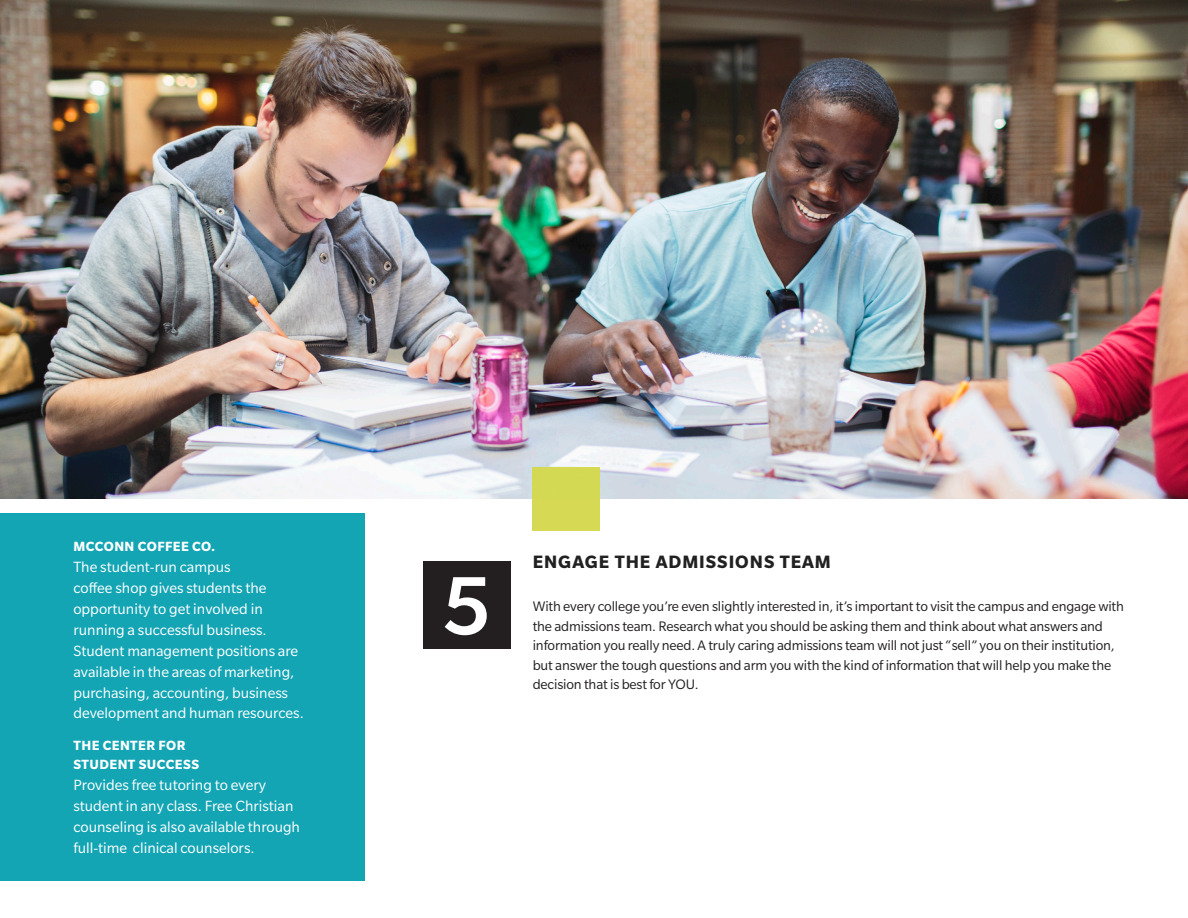
<style>
.page{position:relative;width:1188px;height:918px;background:#fff}
.page>*{position:absolute;margin:0;border:0;box-sizing:border-box;transform-origin:0 0}
.t1{font:500 90px "Slate Std";color:#fff}
.t2{font:700 19.5px "Slate Std";letter-spacing:.05em;color:#212121}
.Sidebar_1{font:16.2px/21px "Slate Std";color:#fff}
.t3{font:15px/19.5px "Slate Std";letter-spacing:-.01em;color:#231f20}
.Sidebar_1-2{font:700 14.55px/19.4px "Slate Std";letter-spacing:.03em;color:#fff}
</style>
<div class="page">
<img style="left:0;top:0;width:1188px;height:499px">
<div style="left:0;top:513px;width:364px;height:367px;background:#14a5b5"></div>
<div style="left:533px;top:467px;width:67px;height:64px;background:#d5d952"></div>
<div style="left:423px;top:561px;width:88px;height:88px;background:#231f20"></div>
<p class="Sidebar_1-2" style="left:73px;top:536px;width:144px">MCCONN COFFEE CO.</p>
<p class="Sidebar_1" style="left:73px;top:556px;width:232px">The student-run campus<br>coffee shop gives students the opportunity to get involved in running a successful business.<br>Student management positions are available in the areas of marketing, purchasing, accounting, business development and human resources.</p>
<p class="Sidebar_1-2" style="left:73px;top:735px;width:127px">THE CENTER FOR<br>STUDENT SUCCESS</p>
<p class="Sidebar_1" style="left:73px;top:774px;width:228px">Provides free tutoring to every student in any class. Free Christian counseling is also available through full-time clinical counselors.</p>
<p class="t1" style="left:442px;top:559px;width:51px">5</p>
<p class="t2" style="left:533px;top:552px;width:300px">ENGAGE THE ADMISSIONS TEAM</p>
<p class="t3" style="left:533px;top:597px;width:593px">With every college you’re even slightly interested in, it’s important to visit the campus and engage with the admissions team. Research what you should be asking them and think about what answers and information you really need. A truly caring admissions team will not just “sell” you on their institution, but answer the tough questions and arm you with the kind of information that will help you make the decision that is best for YOU.</p>
</div>
